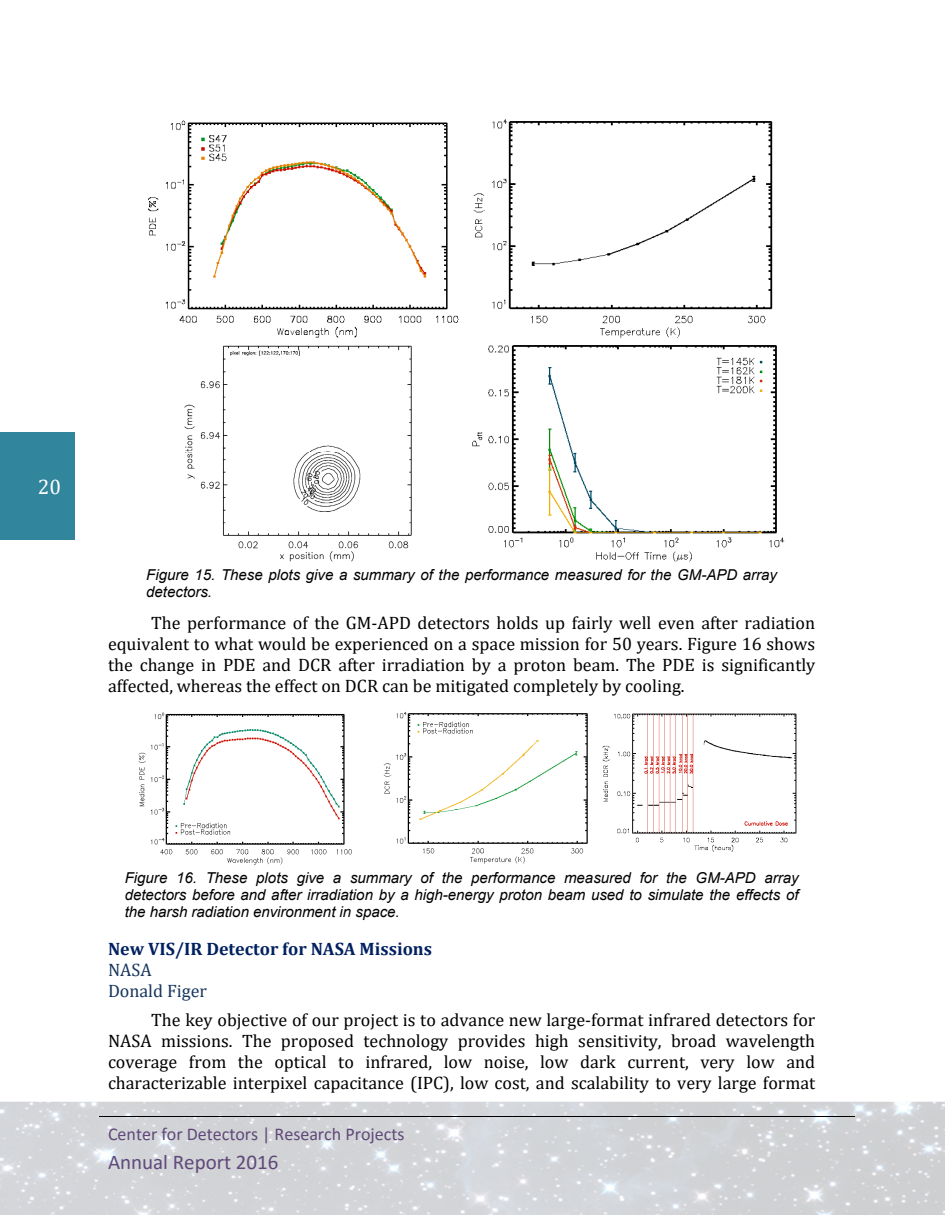
<style>
.page{position:relative;width:945px;height:1215px;background:#fff}
.page>*{position:absolute;margin:0;border:0;box-sizing:border-box;transform-origin:0 0}
.t1{font:21px "Calibri";color:#5f497a}
.t2{font:21px "Cambria";color:#fff}
.t3{font:18px/21.1px "Cambria";color:#000;text-align:justify}
.t4{font:700 18px/21.1px "Cambria";color:#002060}
.t5{font:18px "Calibri";color:#5f497a}
.t6{font:italic 15px/17.2px "Arial";color:#000}
.s1{font-weight:400;color:#17365d}
</style>
<div class="page">
<img style="left:0;top:1102px;width:945px;height:113px">
<hr style="left:99px;top:1117px;width:756px;height:1px;background:#000">
<div style="left:0;top:432px;width:75px;height:108px;background:#31859c"></div>
<img style="left:148px;top:120px;width:311px;height:218px">
<img style="left:473px;top:119px;width:300px;height:219px">
<img style="left:184px;top:345px;width:228px;height:217px">
<img style="left:472px;top:345px;width:313px;height:217px">
<img style="left:138px;top:712px;width:214px;height:152px">
<img style="left:384px;top:711px;width:204px;height:153px">
<img style="left:602px;top:713px;width:195px;height:139px">
<p class="t2" style="left:38px;top:474px;width:25px">20</p>
<p class="t6" style="left:146px;top:566px;width:632px">Figure 15. These plots give a summary of the performance measured for the GM-APD array detectors.</p>
<p class="t3" style="left:108px;top:612px;width:709px;text-indent:43px">The performance of the GM-APD detectors holds up fairly well even after radiation equivalent to what would be experienced on a space mission for 50 years. Figure 16 shows the change in PDE and DCR after irradiation by a proton beam. The PDE is significantly affected, whereas the effect on DCR can be mitigated completely by cooling.</p>
<p class="t6" style="left:125px;top:869px;width:676px;text-align:justify">Figure 16. These plots give a summary of the performance measured for the GM-APD array detectors before and after irradiation by a high-energy proton beam used to simulate the effects of the harsh radiation environment in space.</p>
<p class="t4" style="left:108px;top:938px;width:326px">New VIS/IR Detector for NASA Missions<br><span class="s1">NASA<br>Donald Figer</span></p>
<p class="t3" style="left:108px;top:1008px;width:709px;text-indent:43px">The key objective of our project is to advance new large-format infrared detectors for NASA missions. The proposed technology provides high sensitivity, broad wavelength coverage from the optical to infrared, low noise, low dark current, very low and characterizable interpixel capacitance (IPC), low cost, and scalability to very large format</p>
<p class="t5" style="left:108px;top:1126px;width:298px">Center for Detectors | Research Projects</p>
<p class="t1" style="left:108px;top:1153px;width:172px">Annual Report 2016</p>
</div>
